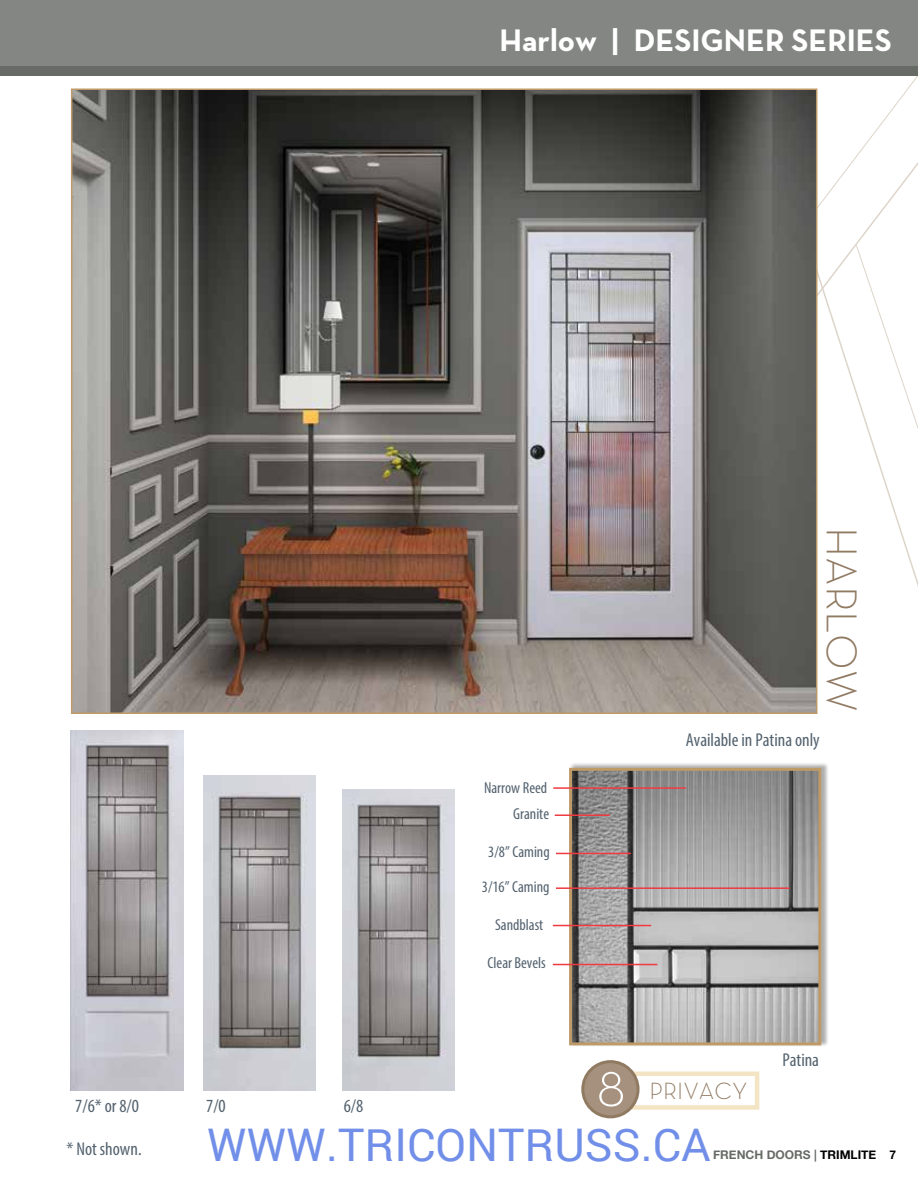
<style>
.page{position:relative;width:918px;height:1188px;background:#fff}
.page>*{position:absolute;margin:0;border:0;box-sizing:border-box;transform-origin:0 0}
.t1{font:300 55.65px "Neutra Text";color:#fff}
.t2{font:45px "Roboto";color:rgb(65 105 225/.75)}
.t3{font:300 43.95px "Neutra Text";color:#907a62}
.t4{font:700 31.65px "Neutra Text";color:#fff}
.t5{font:300 23.85px "Neutra Text";color:#907a62}
.t6{font:condensed 18.6px "Myriad Pro";color:#53626f}
.t7{font:condensed 15.9px "Myriad Pro";color:#53626f}
.t8{font:700 12px "Helvetica Neue";color:#666b66}
.s1{color:#000}
</style>
<div class="page">
<svg style="left:817px;top:468px;width:101px;height:175px"></svg>
<svg style="left:748px;top:75px;width:170px;height:393px"></svg>
<div style="left:0;top:54px;width:918px;height:21px;background:#666b66"></div>
<div style="left:0;top:0;width:918px;height:65px;background:#838682"></div>
<div style="left:570px;top:763px;width:259px;height:284px;background:#000;opacity:.32"></div>
<img style="left:573px;top:772px;width:244px;height:269px">
<div style="left:569px;top:768px;width:252px;height:277px;border:3px solid #be9a69"></div>
<hr style="left:555px;top:814px;width:55px;height:2px;background:#ef3a42">
<hr style="left:556px;top:887px;width:234px;height:2px;background:#ef3a42">
<hr style="left:556px;top:853px;width:75px;height:1px;background:#ef3a42">
<hr style="left:553px;top:964px;width:104px;height:1px;background:#ef3a42">
<hr style="left:553px;top:925px;width:98px;height:1px;background:#ef3a42">
<hr style="left:553px;top:787px;width:133px;height:2px;background:#ef3a42">
<img style="left:74px;top:91px;width:740px;height:620px">
<div style="left:614px;top:1071px;width:145px;height:39px;border:4px solid #f3e5c3"></div>
<div style="left:583px;top:1062px;width:55px;height:55px;background:#a5917d;border-radius:50%"></div>
<div style="left:581px;top:1060px;width:59px;height:58px;border:3px solid #907a62;border-radius:50%"></div>
<img style="left:343px;top:790px;width:112px;height:300px">
<img style="left:203px;top:776px;width:112px;height:314px">
<img style="left:71px;top:731px;width:113px;height:359px">
<h3 class="t4" style="left:500px;top:21px;width:394px">Harlow | DESIGNER SERIES</h3>
<h3 class="t3" style="left:869px;top:527px;width:186px;rotate:90deg">HARLOW</h3>
<p class="t7" style="left:484px;top:778px;width:65px">Narrow Reed</p>
<p class="t7" style="left:513px;top:804px;width:37px">Granite</p>
<p class="t7" style="left:488px;top:842px;width:63px">3/8” Caming</p>
<p class="t7" style="left:482px;top:877px;width:69px">3/16” Caming</p>
<p class="t7" style="left:495px;top:915px;width:50px">Sandblast</p>
<p class="t7" style="left:488px;top:953px;width:60px">Clear Bevels</p>
<p class="t6" style="left:686px;top:728px;width:135px">Available in Patina only</p>
<p class="t6" style="left:782px;top:1048px;width:38px">Patina</p>
<h1 class="t1" style="left:597px;top:1053px;width:30px">8</h1>
<h3 class="t5" style="left:649px;top:1076px;width:99px">PRIVACY</h3>
<p class="t6" style="left:75px;top:1094px;width:65px">7/6* or 8/0</p>
<p class="t6" style="left:206px;top:1094px;width:21px">7/0</p>
<p class="t6" style="left:344px;top:1094px;width:21px">6/8</p>
<h2 class="t2" style="left:207px;top:1114px;width:505px">WWW.TRICONTRUSS.CA</h2>
<p class="t6" style="left:67px;top:1138px;width:77px">* Not shown.</p>
<p class="t8" style="left:713px;top:1144px;width:185px">FRENCH DOORS | <span class="s1">TRIMLITE 7</span></p>
</div>
